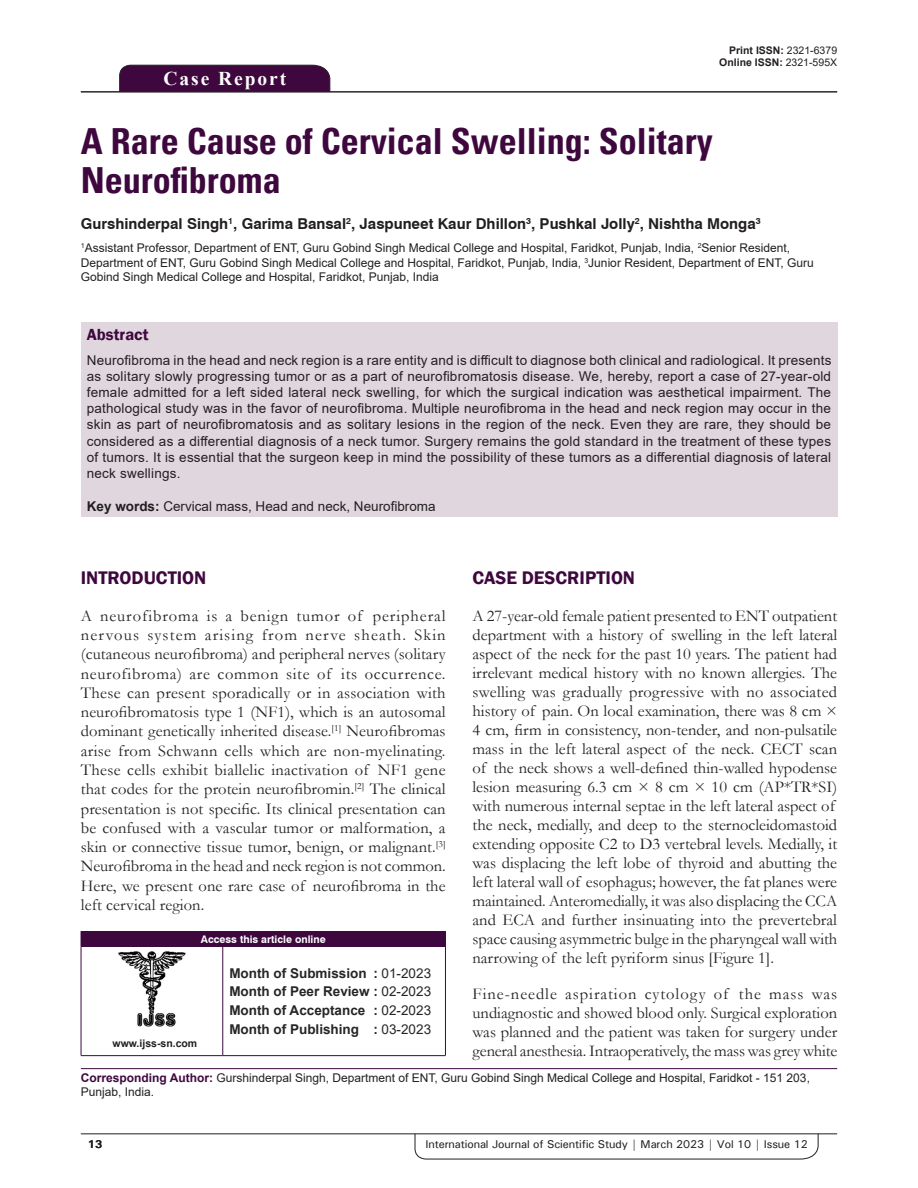
<style>
.page{position:relative;width:918px;height:1188px;background:#fff}
.page>*{position:absolute;margin:0;border:0;box-sizing:border-box;transform-origin:0 0}
.AT{font:700 condensed 36px/39px "Univers";color:#3e083e}
.AH{font:700 19.5px "Times New Roman";letter-spacing:.1em;color:#fff}
.t1{font:600 18.75px "Franklin Gothic";color:#3e083e}
.TX{font:16.5px/19px "Garamond";color:#231f20;text-align:justify}
.ABSH{font:600 16.5px "Franklin Gothic";color:#3e083e}
.AU{font:700 15px "Swiss 721 BT";color:#231f20}
.ABS_1{font:13.5px/16.2px "Arial";letter-spacing:.015em;color:#231f20;text-align:justify}
.HIS{font:700 13.5px/18.8px "Arial";color:#282526;text-align:justify}
.KWD{font:13.5px "Arial";color:#231f20}
.AFF{font:12px/14.4px "Arial";color:#231f20}
.ADD{font:12px/14.4px "Arial";color:#231f20}
.t2{font:500 11.25px "Univers";letter-spacing:-.01em;color:#231f20}
.t3{font:700 11.25px "Univers";color:#231f20}
.DOI{font:700 10.5px "Arial";color:#231f20}
.AAO{font:700 10.5px "Swiss 721 BT";color:#fff}
.Web{font:700 10.5px "Arial";color:#231f20}
.s1{font-weight:400}
.s2{font-weight:700}
.s3{font-weight:700;color:#3e083e}
</style>
<div class="page">
<svg style="left:415px;top:1133px;width:404px;height:26px"></svg>
<hr style="left:81px;top:1134px;width:756px;height:1px;background:#231f20">
<div style="left:119px;top:65px;width:211px;height:26px;background:#3e083e"></div>
<hr style="left:81px;top:91px;width:756px;height:1px;background:#231f20">
<div style="left:81px;top:322px;width:756px;height:195px;background:#e0d7de"></div>
<hr style="left:81px;top:1068px;width:756px;height:1px;background:#3e083e">
<div style="left:81px;top:931px;width:364px;height:15px;background:#3e083e"></div>
<svg style="left:445px;top:931px;width:1px;height:15px"></svg>
<hr style="left:81px;top:946px;width:142px;height:1px;background:#3e083e">
<hr style="left:81px;top:947px;width:1px;height:108px;background:#3e083e">
<hr style="left:223px;top:946px;width:223px;height:1px;background:#3e083e">
<hr style="left:223px;top:947px;width:1px;height:108px;background:#3e083e">
<hr style="left:445px;top:947px;width:1px;height:108px;background:#3e083e">
<hr style="left:223px;top:1055px;width:223px;height:1px;background:#3e083e">
<hr style="left:81px;top:1055px;width:142px;height:1px;background:#3e083e">
<img style="left:118px;top:951px;width:68px;height:76px">
<p class="AH" style="left:163px;top:64px;width:124px">Case Report</p>
<p class="DOI" style="left:729px;top:42px;width:109px">Print ISSN: <span class="s1">2321-6379</span></p>
<p class="DOI" style="left:719px;top:55px;width:119px">Online ISSN: <span class="s1">2321-595X</span></p>
<p class="AT" style="left:81px;top:122px;width:634px">A Rare Cause of Cervical Swelling: Solitary<br>Neurofibroma</p>
<p class="AU" style="left:81px;top:213px;width:681px">Gurshinderpal Singh<sup>1</sup>, Garima Bansal<sup>2</sup>, Jaspuneet Kaur Dhillon<sup>3</sup>, Pushkal Jolly<sup>2</sup>, Nishtha Monga<sup>3</sup></p>
<p class="AFF" style="left:81px;top:241px;width:734px"><sup>1</sup>Assistant Professor, Department of ENT, Guru Gobind Singh Medical College and Hospital, Faridkot, Punjab, India, <sup>2</sup>Senior Resident,<br>Department of ENT, Guru Gobind Singh Medical College and Hospital, Faridkot, Punjab, India, <sup>3</sup>Junior Resident, Department of ENT, Guru<br>Gobind Singh Medical College and Hospital, Faridkot, Punjab, India</p>
<p class="ABSH" style="left:87px;top:324px;width:63px">Abstract</p>
<p class="ABS_1" style="left:87px;top:352px;width:746px">Neurofibroma in the head and neck region is a rare entity and is difficult to diagnose both clinical and radiological. It presents as solitary slowly progressing tumor or as a part of neurofibromatosis disease. We, hereby, report a case of 27-year-old female admitted for a left sided lateral neck swelling, for which the surgical indication was aesthetical impairment. The pathological study was in the favor of neurofibroma. Multiple neurofibroma in the head and neck region may occur in the skin as part of neurofibromatosis and as solitary lesions in the region of the neck. Even they are rare, they should be considered as a differential diagnosis of a neck tumor. Surgery remains the gold standard in the treatment of these types of tumors. It is essential that the surgeon keep in mind the possibility of these tumors as a differential diagnosis of lateral neck swellings.</p>
<p class="KWD" style="left:87px;top:497px;width:350px"><span class="s2">Key words:</span> Cervical mass, Head and neck, Neurofibroma</p>
<h1 class="t1" style="left:81px;top:566px;width:127px">INTRODUCTION</h1>
<p class="TX" style="left:81px;top:606px;width:366px">A neurofibroma is a benign tumor of peripheral nervous system arising from nerve sheath. Skin (cutaneous neurofibroma) and peripheral nerves (solitary neurofibroma) are common site of its occurrence.<br>These can present sporadically or in association with neurofibromatosis type 1 (NF1), which is an autosomal dominant genetically inherited disease.<sup>[1]</sup> Neurofibromas arise from Schwann cells which are non-myelinating.<br>These cells exhibit biallelic inactivation of NF1 gene that codes for the protein neurofibromin.<sup>[2]</sup> The clinical presentation is not specific. Its clinical presentation can be confused with a vascular tumor or malformation, a skin or connective tissue tumor, benign, or malignant.<sup>[3] </sup>Neurofibroma in the head and neck region is not common.<br>Here, we present one rare case of neurofibroma in the left cervical region.</p>
<p class="AAO" style="left:201px;top:932px;width:126px">Access this article online</p>
<p class="Web" style="left:113px;top:1036px;width:86px">www.ijss-sn.com</p>
<p class="HIS" style="left:229px;top:964px;width:203px">Month of Submission : <span class="s1">01-2023<br></span>Month of Peer Review : <span class="s1">02-2023<br></span>Month of Acceptance : <span class="s1">02-2023<br></span>Month of Publishing : <span class="s1">03-2023</span></p>
<h1 class="t1" style="left:473px;top:566px;width:164px">CASE DESCRIPTION</h1>
<p class="TX" style="left:473px;top:605px;width:366px;text-align:left">A 27-year-old female patient presented to ENT outpatient department with a history of swelling in the left lateral aspect of the neck for the past 10 years. The patient had irrelevant medical history with no known allergies. The swelling was gradually progressive with no associated history of pain. On local examination, there was 8 cm × 4 cm, firm in consistency, non-tender, and non-pulsatile mass in the left lateral aspect of the neck. CECT scan of the neck shows a well-defined thin-walled hypodense lesion measuring 6.3 cm × 8 cm × 10 cm (AP*TR*SI) with numerous internal septae in the left lateral aspect of the neck, medially, and deep to the sternocleidomastoid extending opposite C2 to D3 vertebral levels. Medially, it was displacing the left lobe of thyroid and abutting the left lateral wall of esophagus; however, the fat planes were maintained. Anteromedially, it was also displacing the CCA and ECA and further insinuating into the prevertebral space causing asymmetric bulge in the pharyngeal wall with narrowing of the left pyriform sinus [Figure 1].</p>
<p class="TX" style="left:473px;top:984px;width:366px">Fine-needle aspiration cytology of the mass was undiagnostic and showed blood only. Surgical exploration was planned and the patient was taken for surgery under general anesthesia. Intraoperatively, the mass was grey white</p>
<p class="ADD" style="left:81px;top:1070px;width:731px"><span class="s3">Corresponding Author:</span> Gurshinderpal Singh, Department of ENT, Guru Gobind Singh Medical College and Hospital, Faridkot - 151 203,<br>Punjab, India.</p>
<p class="t3" style="left:88px;top:1137px;width:16px">13</p>
<p class="t2" style="left:426px;top:1137px;width:384px">International Journal of Scientific Study | March 2023 | Vol 10 | Issue 12</p>
</div>
